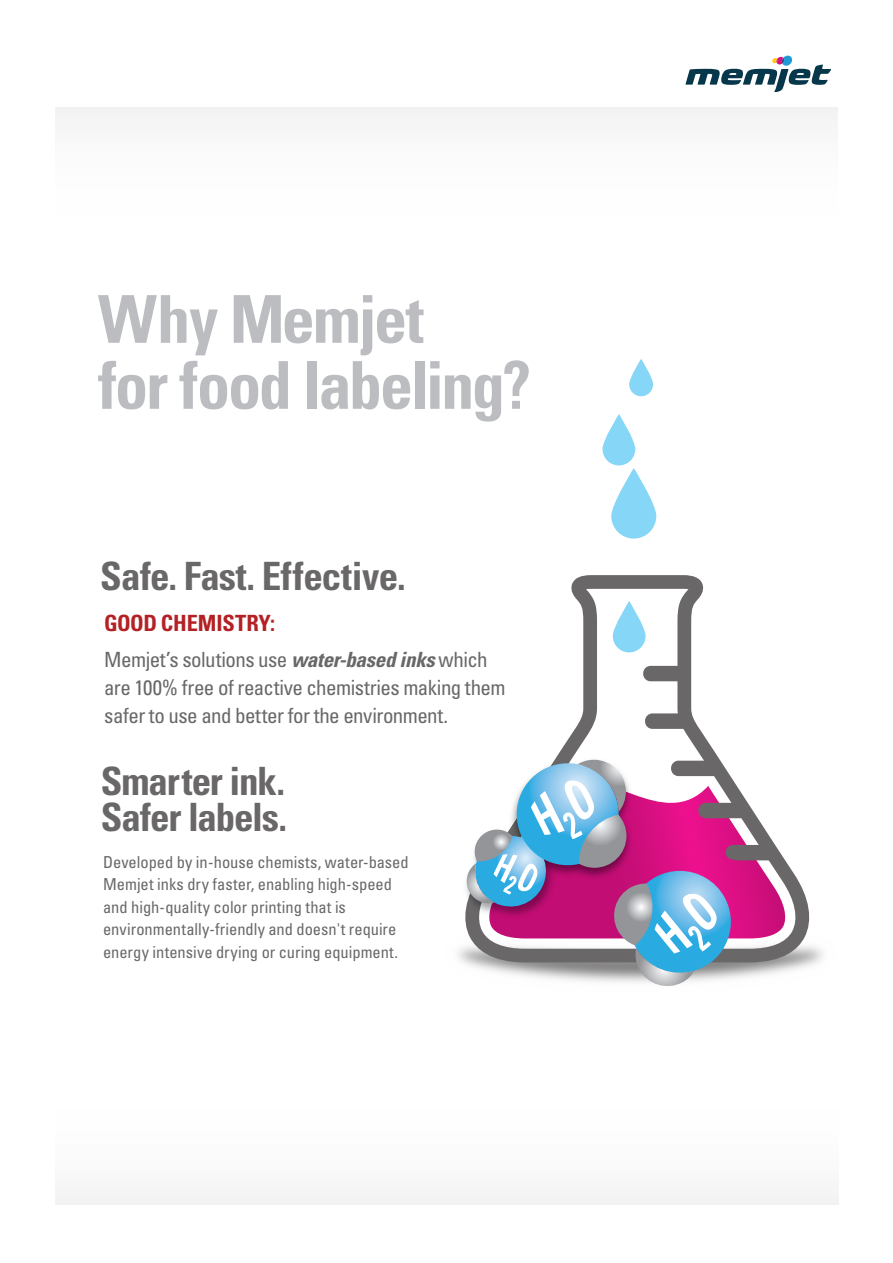
<style>
.page{position:relative;width:893px;height:1263px;background:#fff}
.page>*{position:absolute;margin:0;border:0;box-sizing:border-box;transform-origin:0 0}
.t1{font:700 condensed 66px/66px "Univers LT Std";letter-spacing:-.035em;color:#bcbdc0}
.t2{font:700 condensed 39px/36px "Univers LT Std";letter-spacing:-.02em;color:#696768}
.t3{font:700 condensed 22.35px "Univers LT Std";letter-spacing:-.01em;color:#b42125}
.t4{font:condensed 21px/28.2px "Univers LT Std";letter-spacing:-.025em;color:#696768}
.t5{font:condensed 16.5px/22.5px "Univers LT Std";color:#696768}
.s1{font-weight:700;font-style:italic}
</style>
<div class="page">
<svg style="left:685px;top:56px;width:146px;height:36px"></svg>
<svg style="left:571px;top:575px;width:242px;height:387px"></svg>
<svg style="left:643px;top:666px;width:42px;height:15px"></svg>
<svg style="left:680px;top:713px;width:7px;height:16px"></svg>
<svg style="left:611px;top:468px;width:45px;height:71px;fill:#86d6f7"></svg>
<svg style="left:602px;top:414px;width:33px;height:51px"></svg>
<svg style="left:629px;top:359px;width:24px;height:37px"></svg>
<img style="left:554px;top:710px;width:126px;height:50px">
<svg style="left:464px;top:760px;width:311px;height:227px"></svg>
<h1 class="t1" style="left:98px;top:286px;width:435px">Why Memjet<br>for food labeling?</h1>
<h2 class="t2" style="left:100px;top:558px;width:307px">Safe. Fast. Effective.</h2>
<h3 class="t3" style="left:104px;top:610px;width:172px">GOOD CHEMISTRY:</h3>
<p class="t4" style="left:104px;top:645px;width:403px">Memjet’s solutions use <span class="s1">water-based inks</span> which are 100% free of reactive chemistries making them safer to use and better for the environment.</p>
<h2 class="t2" style="left:101px;top:763px;width:188px">Smarter ink.<br>Safer labels.</h2>
<p class="t5" style="left:103px;top:850px;width:307px">Developed by in-house chemists, water-based Memjet inks dry faster, enabling high-speed and high-quality color printing that is environmentally-friendly and doesn't require energy intensive drying or curing equipment.</p>
</div>
